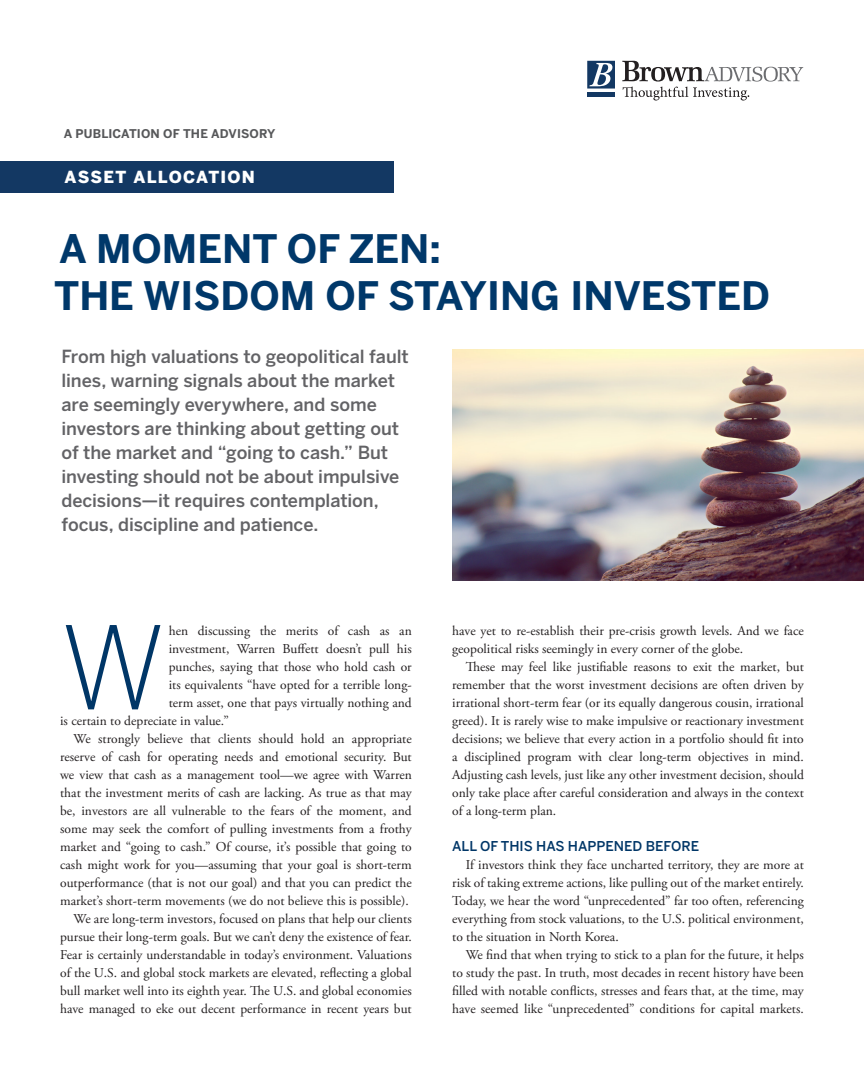
<style>
.page{position:relative;width:864px;height:1080px;background:#fff}
.page>*{position:absolute;margin:0;border:0;box-sizing:border-box;transform-origin:0 0}
.t1{font:300 114px "Benton Sans";color:#003667}
.AN-Main_Headline{font:700 39px "Benton Sans";color:#00386a}
.t2{font:500 18px/24px "Benton Sans";letter-spacing:-.005em;color:#636366}
.AN-Cover_Date{font:900 16.5px "Benton Sans";letter-spacing:.075em;color:#fff}
.t3{font:13.5px/18px "Adobe Garamond Pro";color:#231f20;text-align:justify}
.t4{font:500 13.5px "Benton Sans";color:#003667}
.t5{font:700 12px "Benton Sans";letter-spacing:.01em;color:#57585a}
</style>
<div class="page">
<hr style="left:587px;top:93px;width:28px;height:4px;background:#133863">
<svg style="left:622px;top:61px;width:181px;height:40px"></svg>
<svg style="left:587px;top:61px;width:28px;height:28px"></svg>
<div style="left:0;top:161px;width:394px;height:31px;background:#133863"></div>
<img style="left:452px;top:349px;width:412px;height:231px">
<p class="t5" style="left:64px;top:126px;width:213px">A PUBLICATION OF THE ADVISORY</p>
<p class="AN-Cover_Date" style="left:64px;top:168px;width:192px">ASSET ALLOCATION</p>
<p class="AN-Main_Headline" style="left:59px;top:226px;width:384px">A MOMENT OF ZEN:</p>
<p class="AN-Main_Headline" style="left:54px;top:273px;width:717px">THE WISDOM OF STAYING INVESTED</p>
<p class="t2" style="left:62px;top:345px;width:349px">From high valuations to geopolitical fault lines, warning signals about the market are seemingly everywhere, and some investors are thinking about getting out of the market and “going to cash.” But investing should not be about impulsive decisions—it requires contemplation, focus, discipline and patience.</p>
<p class="t1" style="left:61px;top:602px;width:106px">W</p>
<p class="t3" style="left:452px;top:623px;width:353px">have yet to re-establish their pre-crisis growth levels. And we face geopolitical risks seemingly in every corner of the globe.</p>
<p class="t3" style="left:169px;top:623px;width:245px">hen discussing the merits of cash as an</p>
<p class="t3" style="left:169px;top:641px;width:245px">investment, Warren Buffett doesn’t pull his</p>
<p class="t3" style="left:169px;top:659px;width:245px">punches, saying that those who hold cash or</p>
<p class="t3" style="left:169px;top:677px;width:244px">its equivalents “have opted for a terrible long-</p>
<p class="t3" style="left:169px;top:695px;width:245px">term asset, one that pays virtually nothing and</p>
<p class="t3" style="left:60px;top:713px;width:170px">is certain to depreciate in value.”</p>
<p class="t3" style="left:60px;top:731px;width:353px;text-indent:14px">We strongly believe that clients should hold an appropriate reserve of cash for operating needs and emotional security. But we view that cash as a management tool—we agree with Warren that the investment merits of cash are lacking. As true as that may be, investors are all vulnerable to the fears of the moment, and some may seek the comfort of pulling investments from a frothy market and “going to cash.” Of course, it’s possible that going to cash might work for you—assuming that your goal is short-term outperformance (that is not our goal) and that you can predict the market’s short-term movements (we do not believe this is possible).</p>
<p class="t3" style="left:60px;top:911px;width:353px;text-indent:14px">We are long-term investors, focused on plans that help our clients pursue their long-term goals. But we can’t deny the existence of fear.<br>Fear is certainly understandable in today’s environment. Valuations of the U.S. and global stock markets are elevated, reflecting a global bull market well into its eighth year. The U.S. and global economies have managed to eke out decent performance in recent years but</p>
<p class="t3" style="left:452px;top:659px;width:353px;text-indent:14px">These may feel like justifiable reasons to exit the market, but remember that the worst investment decisions are often driven by irrational short-term fear (or its equally dangerous cousin, irrational greed). It is rarely wise to make impulsive or reactionary investment decisions; we believe that every action in a portfolio should fit into a disciplined program with clear long-term objectives in mind.<br>Adjusting cash levels, just like any other investment decision, should only take place after careful consideration and always in the context of a long-term plan.</p>
<p class="t4" style="left:452px;top:839px;width:248px">ALL OF THIS HAS HAPPENED BEFORE</p>
<p class="t3" style="left:452px;top:857px;width:353px;text-indent:14px">If investors think they face uncharted territory, they are more at risk of taking extreme actions, like pulling out of the market entirely.<br>Today, we hear the word “unprecedented” far too often, referencing everything from stock valuations, to the U.S. political environment, to the situation in North Korea.</p>
<p class="t3" style="left:452px;top:947px;width:353px;text-indent:14px">We find that when trying to stick to a plan for the future, it helps to study the past. In truth, most decades in recent history have been filled with notable conflicts, stresses and fears that, at the time, may have seemed like “unprecedented” conditions for capital markets.</p>
</div>
